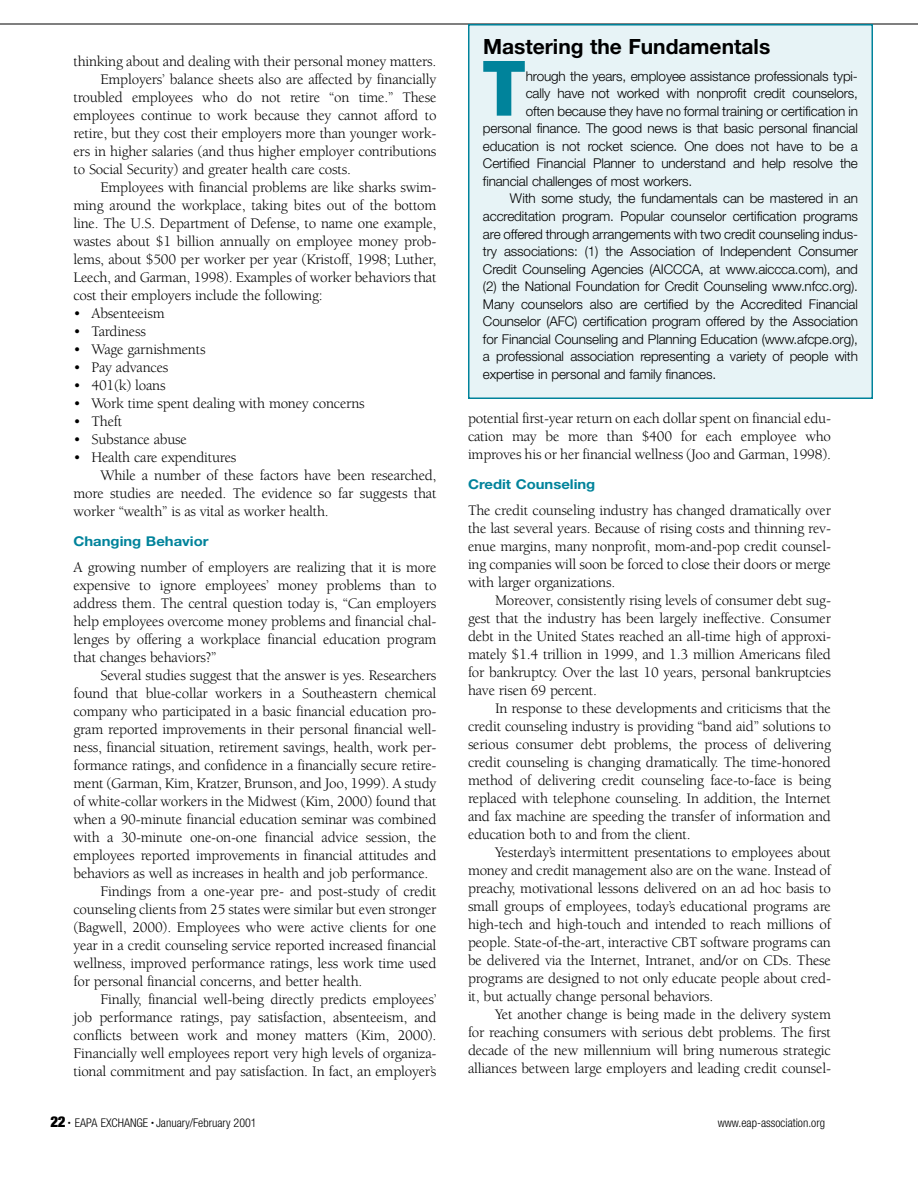
<style>
.page{position:relative;width:918px;height:1188px;background:#fff}
.page>*{position:absolute;margin:0;border:0;box-sizing:border-box;transform-origin:0 0}
.t1{font:900 78.3px "Frutiger";color:#00839b}
.t2{font:700 21px "Helvetica Neue";color:#000}
.t3{font:15px/18px "Berkeley";letter-spacing:-.015em;color:#000;text-align:justify}
.t4{font:900 condensed 15px "Helvetica Neue";color:#000}
.t5{font:300 13.5px "Helvetica Neue";letter-spacing:-.01em;color:#000}
.t6{font:700 13.5px "Helvetica Neue";color:#00839b;scale:1.1 1}
.t7{font:300 condensed 12px "Helvetica Neue";color:#000}
.s1{font-size:6px}
</style>
<div class="page">
<hr style="left:0;top:24px;width:918px;height:1px;background:#000">
<div style="left:469px;top:25px;width:403px;height:373px;background:#e7f3f6"></div>
<div style="left:468px;top:24px;width:405px;height:375px;border:2px solid #00839b"></div>
<p class="t3" style="left:74px;top:54px;width:365px">thinking about and dealing with their personal money matters.</p>
<p class="t3" style="left:100px;top:72px;width:338px">Employers’ balance sheets also are affected by financially</p>
<p class="t3" style="left:74px;top:90px;width:365px">troubled employees who do not retire “on time.” These</p>
<p class="t3" style="left:74px;top:108px;width:365px">employees continue to work because they cannot afford to</p>
<p class="t3" style="left:74px;top:126px;width:365px">retire, but they cost their employers more than younger work-</p>
<p class="t3" style="left:74px;top:144px;width:365px">ers in higher salaries (and thus higher employer contributions</p>
<p class="t3" style="left:74px;top:162px;width:279px">to Social Security) and greater health care costs.</p>
<p class="t3" style="left:100px;top:180px;width:338px">Employees with financial problems are like sharks swim-</p>
<p class="t3" style="left:74px;top:198px;width:365px">ming around the workplace, taking bites out of the bottom</p>
<p class="t3" style="left:74px;top:216px;width:365px">line. The U.S. Department of Defense, to name one example,</p>
<p class="t3" style="left:74px;top:234px;width:365px">wastes about $1 billion annually on employee money prob-</p>
<p class="t3" style="left:74px;top:252px;width:365px">lems, about $500 per worker per year (Kristoff, 1998; Luther,</p>
<p class="t3" style="left:74px;top:270px;width:365px">Leech, and Garman, 1998). Examples of worker behaviors that</p>
<p class="t3" style="left:74px;top:288px;width:251px">cost their employers include the following:</p>
<p class="t3" style="left:74px;top:306px;width:93px">• Absenteeism</p>
<p class="t3" style="left:74px;top:324px;width:74px">• Tardiness</p>
<p class="t3" style="left:74px;top:342px;width:134px">• Wage garnishments</p>
<p class="t3" style="left:74px;top:360px;width:96px">• Pay advances</p>
<p class="t3" style="left:74px;top:378px;width:94px">• 401(k) loans</p>
<p class="t3" style="left:74px;top:396px;width:293px">• Work time spent dealing with money concerns</p>
<p class="t3" style="left:74px;top:414px;width:50px">• Theft</p>
<p class="t3" style="left:74px;top:432px;width:115px">• Substance abuse</p>
<p class="t3" style="left:74px;top:450px;width:165px">• Health care expenditures</p>
<p class="t3" style="left:100px;top:468px;width:338px">While a number of these factors have been researched,</p>
<p class="t3" style="left:74px;top:486px;width:365px">more studies are needed. The evidence so far suggests that</p>
<p class="t3" style="left:74px;top:504px;width:257px">worker “wealth” is as vital as worker health.</p>
<p class="t6" style="left:74px;top:536px;width:124px">Changing Behavior</p>
<p class="t3" style="left:74px;top:559px;width:365px">A growing number of employers are realizing that it is more expensive to ignore employees’ money problems than to address them. The central question today is, “Can employers help employees overcome money problems and financial chal&shy;lenges by offering a workplace financial education program that changes behaviors?”</p>
<p class="t3" style="left:100px;top:667px;width:338px">Several studies suggest that the answer is yes. Researchers</p>
<p class="t3" style="left:74px;top:685px;width:365px">found that blue-collar workers in a Southeastern chemical</p>
<p class="t3" style="left:74px;top:703px;width:365px">company who participated in a basic financial education pro-</p>
<p class="t3" style="left:74px;top:721px;width:365px">gram reported improvements in their personal financial well-</p>
<p class="t3" style="left:74px;top:739px;width:365px">ness, financial situation, retirement savings, health, work per-</p>
<p class="t3" style="left:74px;top:757px;width:365px">formance ratings, and confidence in a financially secure retire-</p>
<p class="t3" style="left:74px;top:775px;width:365px">ment (Garman, Kim, Kratzer, Brunson, and Joo, 1999). A study</p>
<p class="t3" style="left:74px;top:793px;width:365px">of white-collar workers in the Midwest (Kim, 2000) found that</p>
<p class="t3" style="left:74px;top:811px;width:365px">when a 90-minute financial education seminar was combined</p>
<p class="t3" style="left:74px;top:829px;width:365px">with a 30-minute one-on-one financial advice session, the</p>
<p class="t3" style="left:74px;top:847px;width:365px">employees reported improvements in financial attitudes and</p>
<p class="t3" style="left:74px;top:865px;width:356px">behaviors as well as increases in health and job performance.</p>
<p class="t3" style="left:100px;top:883px;width:338px">Findings from a one-year pre- and post-study of credit</p>
<p class="t3" style="left:74px;top:901px;width:365px">counseling clients from 25 states were similar but even stronger</p>
<p class="t3" style="left:74px;top:919px;width:365px">(Bagwell, 2000). Employees who were active clients for one</p>
<p class="t3" style="left:74px;top:937px;width:365px">year in a credit counseling service reported increased financial</p>
<p class="t3" style="left:74px;top:955px;width:365px">wellness, improved performance ratings, less work time used</p>
<p class="t3" style="left:74px;top:973px;width:291px">for personal financial concerns, and better health.</p>
<p class="t3" style="left:100px;top:991px;width:338px">Finally, financial well-being directly predicts employees’</p>
<p class="t3" style="left:74px;top:1009px;width:365px">job performance ratings, pay satisfaction, absenteeism, and</p>
<p class="t3" style="left:74px;top:1027px;width:365px">conflicts between work and money matters (Kim, 2000).</p>
<p class="t3" style="left:74px;top:1045px;width:365px">Financially well employees report very high levels of organiza-</p>
<p class="t3" style="left:74px;top:1063px;width:365px">tional commitment and pay satisfaction. In fact, an employer’s</p>
<h2 class="t2" style="left:483px;top:39px;width:289px">Mastering the Fundamentals</h2>
<h1 class="t1" style="left:482px;top:57px;width:45px">T</h1>
<p class="t5" style="left:526px;top:71px;width:334px">hrough the years, employee assistance professionals typi-</p>
<p class="t5" style="left:526px;top:88px;width:334px">cally have not worked with nonprofit credit counselors,</p>
<p class="t5" style="left:526px;top:106px;width:334px">often because they have no formal training or certification in</p>
<p class="t5" style="left:483px;top:124px;width:376px">personal finance. The good news is that basic personal financial</p>
<p class="t5" style="left:483px;top:141px;width:376px">education is not rocket science. One does not have to be a</p>
<p class="t5" style="left:483px;top:159px;width:376px">Certified Financial Planner to understand and help resolve the</p>
<p class="t5" style="left:483px;top:176px;width:211px">financial challenges of most workers.</p>
<p class="t5" style="left:510px;top:194px;width:349px">With some study, the fundamentals can be mastered in an</p>
<p class="t5" style="left:483px;top:211px;width:376px">accreditation program. Popular counselor certification programs</p>
<p class="t5" style="left:483px;top:229px;width:377px">are offered through arrangements with two credit counseling indus-</p>
<p class="t5" style="left:483px;top:246px;width:377px">try associations: (1) the Association of Independent Consumer</p>
<p class="t5" style="left:483px;top:264px;width:377px">Credit Counseling Agencies (AICCCA, at www.aiccca.com), and</p>
<p class="t5" style="left:483px;top:282px;width:377px">(2) the National Foundation for Credit Counseling www.nfcc.org).</p>
<p class="t5" style="left:483px;top:299px;width:376px">Many counselors also are certified by the Accredited Financial</p>
<p class="t5" style="left:483px;top:317px;width:377px">Counselor (AFC) certification program offered by the Association</p>
<p class="t5" style="left:483px;top:334px;width:376px">for Financial Counseling and Planning Education (www.afcpe.org),</p>
<p class="t5" style="left:483px;top:352px;width:376px">a professional association representing a variety of people with</p>
<p class="t5" style="left:483px;top:369px;width:235px">expertise in personal and family finances.</p>
<p class="t3" style="left:468px;top:411px;width:365px">potential first-year return on each dollar spent on financial edu&shy;cation may be more than $400 for each employee who improves his or her financial wellness (Joo and Garman, 1998).</p>
<p class="t6" style="left:468px;top:479px;width:117px">Credit Counseling</p>
<p class="t3" style="left:468px;top:502px;width:365px">The credit counseling industry has changed dramatically over the last several years. Because of rising costs and thinning rev&shy;enue margins, many nonprofit, mom-and-pop credit counsel&shy;ing companies will soon be forced to close their doors or merge with larger organizations.</p>
<p class="t3" style="left:468px;top:592px;width:365px;text-indent:27px">Moreover, consistently rising levels of consumer debt sug&shy;gest that the industry has been largely ineffective. Consumer debt in the United States reached an all-time high of approxi&shy;mately $1.4 trillion in 1999, and 1.3 million Americans filed for bankruptcy. Over the last 10 years, personal bankruptcies have risen 69 percent.</p>
<p class="t3" style="left:468px;top:700px;width:365px;text-indent:27px">In response to these developments and criticisms that the credit counseling industry is providing “band aid” solutions to serious consumer debt problems, the process of delivering credit counseling is changing dramatically. The time-honored method of delivering credit counseling face-to-face is being replaced with telephone counseling. In addition, the Internet and fax machine are speeding the transfer of information and education both to and from the client.</p>
<p class="t3" style="left:468px;top:844px;width:365px;text-indent:27px">Yesterday’s intermittent presentations to employees about money and credit management also are on the wane. Instead of preachy, motivational lessons delivered on an ad hoc basis to small groups of employees, today’s educational programs are high-tech and high-touch and intended to reach millions of people. State-of-the-art, interactive CBT software programs can be delivered via the Internet, Intranet, and/or on CDs. These programs are designed to not only educate people about cred&shy;it, but actually change personal behaviors.</p>
<p class="t3" style="left:468px;top:1006px;width:365px;text-indent:27px">Yet another change is being made in the delivery system for reaching consumers with serious debt problems. The first decade of the new millennium will bring numerous strategic alliances between large employers and leading credit counsel-</p>
<p class="t4" style="left:51px;top:1116px;width:17px">22</p>
<p class="t7" style="left:68px;top:1118px;width:190px"><span class="s1">•</span> EAPA EXCHANGE <span class="s1">•</span> January/February 2001</p>
<p class="t7" style="left:718px;top:1118px;width:109px">www.eap-association.org</p>
</div>
